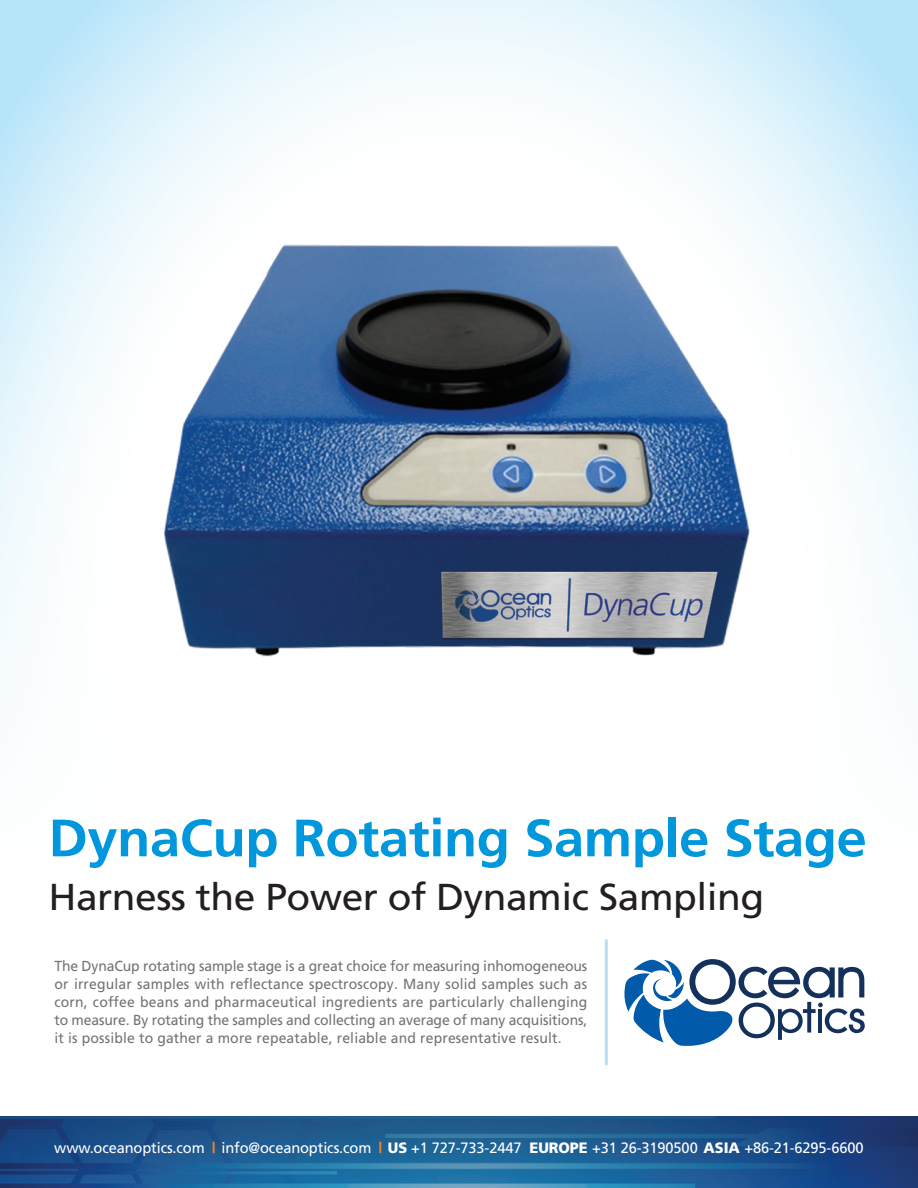
<style>
.page{position:relative;width:918px;height:1188px;background:#fff}
.page>*{position:absolute;margin:0;border:0;box-sizing:border-box;transform-origin:0 0}
.t1{font:700 52.5px "Frutiger";letter-spacing:-.01em;color:#0097dc;scale:1.04 1}
.t2{font:37.5px "Frutiger";letter-spacing:-.015em;color:#231f20;scale:1.04 1}
.t3{font:15px "Frutiger";letter-spacing:-.01em;color:#fff}
.t4{font:14.55px/18px "Frutiger";letter-spacing:.01em;color:#727477;text-align:justify;scale:.96 1}
.s1{font-weight:900;color:#f58320}
.s2{font-weight:900}
</style>
<div class="page">
<img style="left:0;top:0;width:918px;height:1117px">
<hr style="left:605px;top:941px;width:3px;height:123px;background:#b3e0f4">
<img style="left:0;top:1117px;width:918px;height:71px">
<svg style="left:624px;top:959px;width:241px;height:88px"></svg>
<img style="left:153px;top:230px;width:610px;height:437px">
<h1 class="t1" style="left:48px;top:807px;width:788px">DynaCup Rotating Sample Stage</h1>
<h2 class="t2" style="left:48px;top:874px;width:690px">Harness the Power of Dynamic Sampling</h2>
<p class="t4" style="left:55px;top:957px;width:557px">The DynaCup rotating sample stage is a great choice for measuring inhomogeneous or irregular samples with reflectance spectroscopy. Many solid samples such as corn, coffee beans and pharmaceutical ingredients are particularly challenging to measure. By rotating the samples and collecting an average of many acquisitions, it is possible to gather a more repeatable, reliable and representative result.</p>
<p class="t3" style="left:54px;top:1139px;width:811px">www.oceanoptics.com <span class="s1">|</span> info@oceanoptics.com <span class="s1">|</span> <span class="s2">US</span> +1 727-733-2447 <span class="s2">EUROPE</span> +31 26-3190500 <span class="s2">ASIA</span> +86-21-6295-6600</p>
</div>
